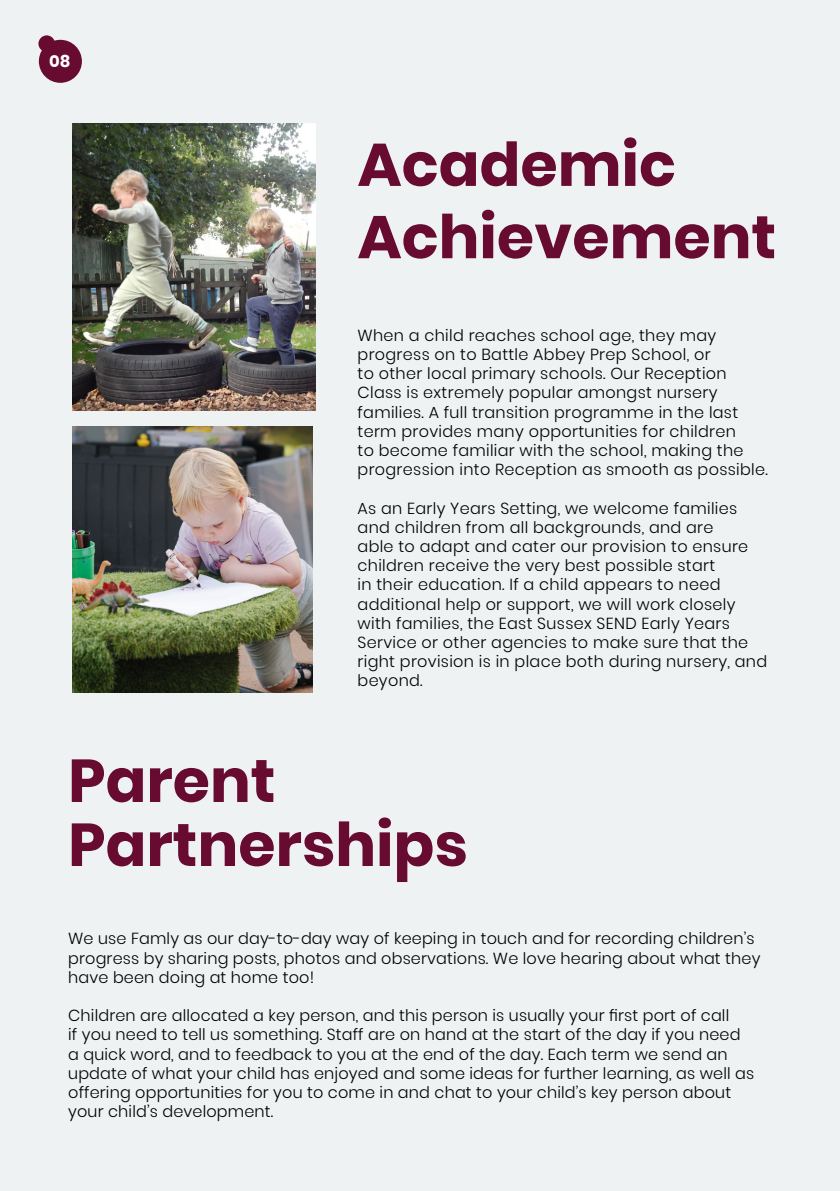
<style>
.page{position:relative;width:840px;height:1191px;background:#fff}
.page>*{position:absolute;margin:0;border:0;box-sizing:border-box;transform-origin:0 0}
.t1{font:700 60.2px/72.2px "Poppins";color:#680b31}
.t2{font:700 16.6px "Poppins";color:#fff}
.t3{font:300 16px/19.2px "Poppins";letter-spacing:.02em;color:#000001}
</style>
<div class="page">
<div style="left:0;top:0;width:839px;height:1191px;background:#eff2f3"></div>
<svg style="left:38px;top:35px;width:44px;height:48px"></svg>
<img style="left:73px;top:426px;width:239px;height:266px">
<img style="left:73px;top:123px;width:242px;height:287px">
<p class="t2" style="left:49px;top:52px;width:23px">08</p>
<p class="t1" style="left:357px;top:129px;width:420px">Academic<br>Achievement</p>
<p class="t3" style="left:357px;top:325px;width:411px">When a child reaches school age, they may progress on to Battle Abbey Prep School, or<br>to other local primary schools. Our Reception Class is extremely popular amongst nursery families. A full transition programme in the last term provides many opportunities for children<br>to become familiar with the school, making the progression into Reception as smooth as possible.</p>
<p class="t3" style="left:357px;top:498px;width:411px">As an Early Years Setting, we welcome families and children from all backgrounds, and are<br>able to adapt and cater our provision to ensure children receive the very best possible start<br>in their education. If a child appears to need additional help or support, we will work closely with families, the East Sussex SEND Early Years Service or other agencies to make sure that the right provision is in place both during nursery, and beyond.</p>
<p class="t1" style="left:68px;top:745px;width:209px">Parent</p>
<p class="t1" style="left:68px;top:809px;width:401px">Partnerships</p>
<p class="t3" style="left:68px;top:929px;width:693px">We use Famly as our day-to-day way of keeping in touch and for recording children’s progress by sharing posts, photos and observations. We love hearing about what they have been doing at home too!</p>
<p class="t3" style="left:68px;top:1006px;width:687px">Children are allocated a key person, and this person is usually your first port of call<br>if you need to tell us something. Staff are on hand at the start of the day if you need a quick word, and to feedback to you at the end of the day. Each term we send an update of what your child has enjoyed and some ideas for further learning, as well as offering opportunities for you to come in and chat to your child’s key person about your child’s development.</p>
</div>
